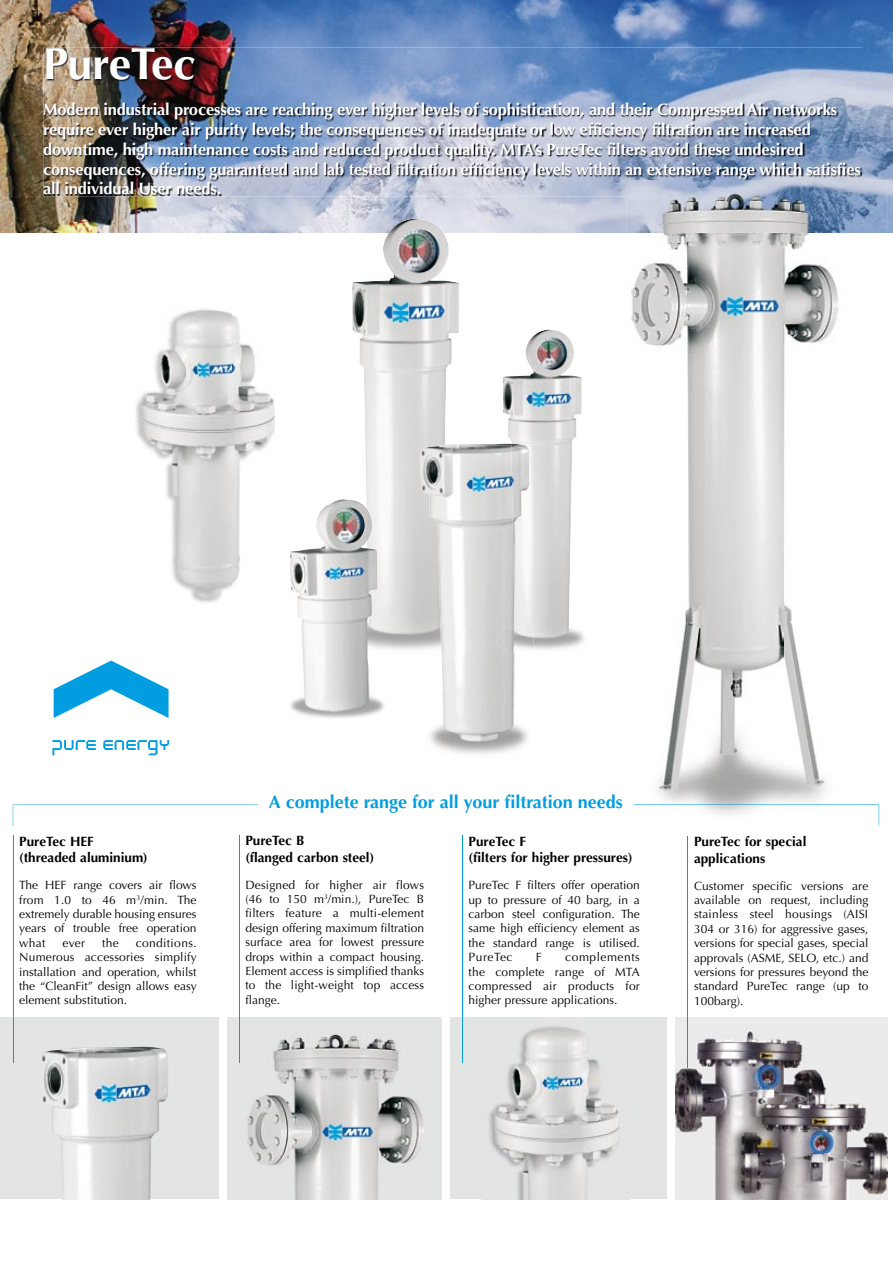
<style>
.page{position:relative;width:893px;height:1263px;background:#fff}
.page>*{position:absolute;margin:0;border:0;box-sizing:border-box;transform-origin:0 0}
.t1{font:700 45px "Optima";letter-spacing:-.01em;color:#fff}
.t2{font:700 18px "Optima";color:#009ee0}
.t3{font:700 16.5px/19.8px "Optima";letter-spacing:-.01em;color:#fff}
.t4{font:700 13.5px/16.2px "Optima";color:#000}
.t5{font:12px/14.4px "Optima";color:#000;text-align:justify}
</style>
<div class="page">
<img style="left:0;top:0;width:893px;height:233px">
<img style="left:44px;top:48px;width:818px;height:148px">
<svg style="left:54px;top:660px;width:115px;height:58px"></svg>
<svg style="left:52px;top:740px;width:44px;height:15px"></svg>
<svg style="left:103px;top:740px;width:66px;height:15px"></svg>
<div style="left:0;top:1018px;width:223px;height:181px;background:#e3e4e4"></div>
<img style="left:42px;top:1046px;width:126px;height:153px">
<hr style="left:13px;top:836px;width:1px;height:227px;background:#009ee0">
<div style="left:223px;top:1018px;width:223px;height:181px;background:#e3e4e4"></div>
<img style="left:247px;top:1024px;width:196px;height:175px">
<hr style="left:239px;top:836px;width:1px;height:227px;background:#009ee0">
<div style="left:446px;top:1018px;width:222px;height:181px;background:#e3e4e4"></div>
<img style="left:489px;top:1026px;width:131px;height:173px">
<hr style="left:462px;top:836px;width:1px;height:227px;background:#009ee0">
<div style="left:219px;top:1013px;width:8px;height:203px;background:#fff"></div>
<div style="left:443px;top:1013px;width:7px;height:203px;background:#fff"></div>
<img style="left:675px;top:1018px;width:213px;height:181px">
<div style="left:667px;top:1013px;width:8px;height:203px;background:#fff"></div>
<svg style="left:13px;top:804px;width:866px;height:22px"></svg>
<hr style="left:687px;top:836px;width:1px;height:231px;background:#009ee0">
<div style="left:258px;top:795px;width:375px;height:22px;background:#fff"></div>
<img style="left:136px;top:309px;width:139px;height:294px">
<img style="left:344px;top:219px;width:115px;height:431px">
<img style="left:290px;top:499px;width:96px;height:219px">
<img style="left:503px;top:330px;width:81px;height:320px">
<img style="left:405px;top:443px;width:141px;height:311px">
<img style="left:420px;top:445px;width:51px;height:214px">
<img style="left:496px;top:444px;width:40px;height:215px">
<img style="left:626px;top:181px;width:262px;height:642px">
<img style="left:626px;top:181px;width:236px;height:15px">
<img style="left:633px;top:804px;width:246px;height:19px">
<img style="left:626px;top:795px;width:7px;height:22px">
<h1 class="t1" style="left:43px;top:37px;width:154px">PureTec</h1>
<p class="t3" style="left:43px;top:100px;width:819px">Modern industrial processes are reaching ever higher levels of sophistication, and their Compressed Air networks require ever higher air purity levels; the consequences of inadequate or low efficiency filtration are increased downtime, high maintenance costs and reduced product quality. MTA’s PureTec filters avoid these undesired consequences, offering guaranteed and lab tested filtration efficiency levels within an extensive range which satisfies all individual User needs.</p>
<p class="t4" style="left:19px;top:833px;width:130px">PureTec HEF (threaded aluminium)</p>
<p class="t5" style="left:19px;top:878px;width:179px">The HEF range covers air flows from 1.0 to 46 m<sup>3</sup>/min. The extremely durable housing ensures years of trouble free operation what</p>
<p class="t5" style="left:19px;top:936px;width:179px;text-indent:116px">conditions.<br>Numerous accessories simplify installation and operation, whilst the “CleanFit” design allows easy element substitution.</p>
<p class="t5" style="left:62px;top:936px;width:24px">ever</p>
<p class="t5" style="left:102px;top:936px;width:18px">the</p>
<h2 class="t2" style="left:269px;top:792px;width:356px">A complete range for all your filtration needs</h2>
<p class="t4" style="left:245px;top:833px;width:130px">PureTec B<br>(flanged carbon steel)</p>
<p class="t5" style="left:245px;top:877px;width:180px">Designed for higher air flows (46 to 150 m<sup>3</sup>/min.), PureTec B filters feature a multi-element design offering maximum filtration surface area for lowest pressure drops within a compact housing.<br>Element access is simplified thanks to the light-weight top access flange.</p>
<p class="t4" style="left:469px;top:833px;width:165px">PureTec F<br>(filters for higher pressures)</p>
<p class="t5" style="left:469px;top:878px;width:173px">PureTec F filters offer operation up to pressure of 40 barg, in a carbon steel configuration. The same high efficiency element as the standard range is utilised.<br>PureTec</p>
<p class="t5" style="left:469px;top:950px;width:173px;text-indent:97px">complements the complete range of MTA compressed air products for higher pressure applications.</p>
<p class="t5" style="left:536px;top:950px;width:7px">F</p>
<p class="t4" style="left:694px;top:834px;width:114px">PureTec for special applications</p>
<p class="t5" style="left:694px;top:878px;width:176px">Customer specific versions are available on request, including stainless steel housings (AISI 304 or 316) for aggressive gases, versions for special gases, special approvals (ASME, SELO, etc.) and versions for pressures beyond the standard PureTec range (up to 100barg).</p>
</div>
